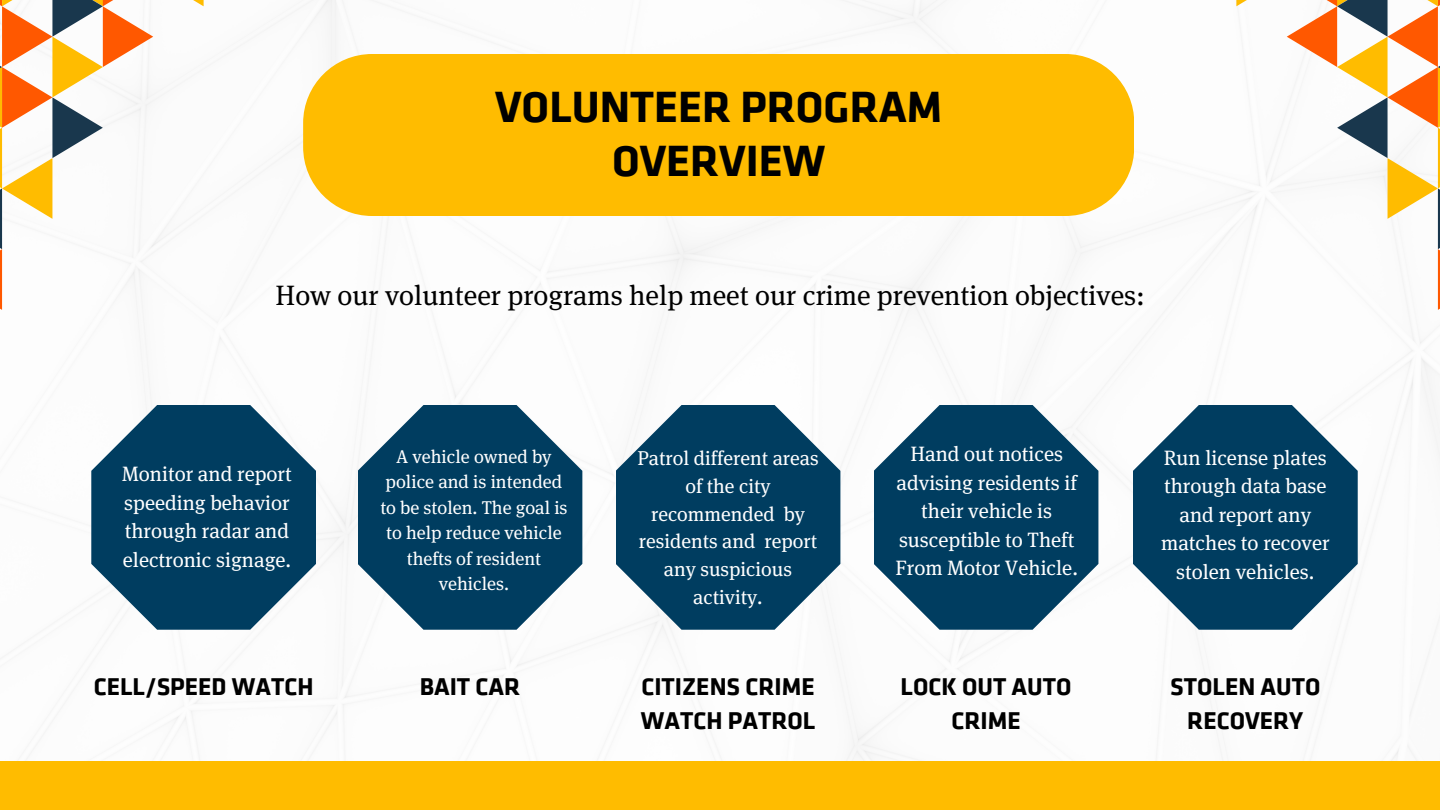
<style>
.page{position:relative;width:1440px;height:810px;background:#fff}
.page>*{position:absolute;margin:0;border:0;box-sizing:border-box;transform-origin:0 0}
.t1{font:700 45px/54px "Klavika Web Basic";color:#000;text-align:center}
.t2{font:28px "Meta Serif OT";color:#000}
.t3{font:700 25px/34.5px "Klavika Web Basic";color:#000;text-align:center}
.t4{font:20.8px/28.5px "Meta Serif OT";color:#fff;text-align:center}
.t5{font:20px/27.8px "Meta Serif OT";color:#fff;text-align:center}
.t6{font:18.5px/25.5px "Meta Serif OT";color:#fff;text-align:center}
</style>
<div class="page">
<svg style="left:91px;top:405px;width:225px;height:225px;fill:#003d60"></svg>
<svg style="left:358px;top:405px;width:224px;height:225px;fill:#003d60"></svg>
<svg style="left:616px;top:405px;width:224px;height:225px;fill:#003d60"></svg>
<svg style="left:874px;top:405px;width:224px;height:225px;fill:#003d60"></svg>
<svg style="left:1133px;top:405px;width:225px;height:225px;fill:#003d60"></svg>
<div style="left:303px;top:54px;width:831px;height:162px;background:#ffbc00;border-radius:69px"></div>
<svg style="left:0;top:0;width:203px;height:310px"></svg>
<svg style="left:1236px;top:0;width:204px;height:310px"></svg>
<div style="left:0;top:761px;width:1440px;height:49px;background:#ffbc00"></div>
<p class="t1" style="left:495px;top:81px;width:449px">VOLUNTEER PROGRAM<br>OVERVIEW</p>
<p class="t2" style="left:276px;top:277px;width:871px">How our volunteer programs help meet our crime prevention objectives:</p>
<h3 class="t4" style="left:122px;top:460px;width:171px;text-align:left">Monitor and report speeding behavior through radar and electronic signage.</h3>
<h3 class="t6" style="left:380px;top:444px;width:189px">A vehicle owned by police and is intended to be stolen. The goal is to help reduce vehicle thefts of resident vehicles.</h3>
<h4 class="t4" style="left:895px;top:440px;width:184px">Hand out notices advising residents if their vehicle is susceptible to Theft<br>From Motor Vehicle.</h4>
<h4 class="t5" style="left:637px;top:444px;width:183px">Patrol different areas of the city recommended by residents and report any suspicious activity.</h4>
<h4 class="t4" style="left:1161px;top:443px;width:170px">Run license plates through data base and report any matches to recover stolen vehicles.</h4>
<p class="t3" style="left:94px;top:670px;width:221px">CELL/SPEED WATCH</p>
<h1 class="t3" style="left:420px;top:670px;width:102px">BAIT CAR</h1>
<h2 class="t3" style="left:641px;top:670px;width:176px;text-align:left">CITIZENS CRIME<br>WATCH PATROL</h2>
<h4 class="t3" style="left:901px;top:670px;width:172px">LOCK OUT AUTO<br>CRIME</h4>
<p class="t3" style="left:1170px;top:670px;width:152px">STOLEN AUTO<br>RECOVERY</p>
</div>
